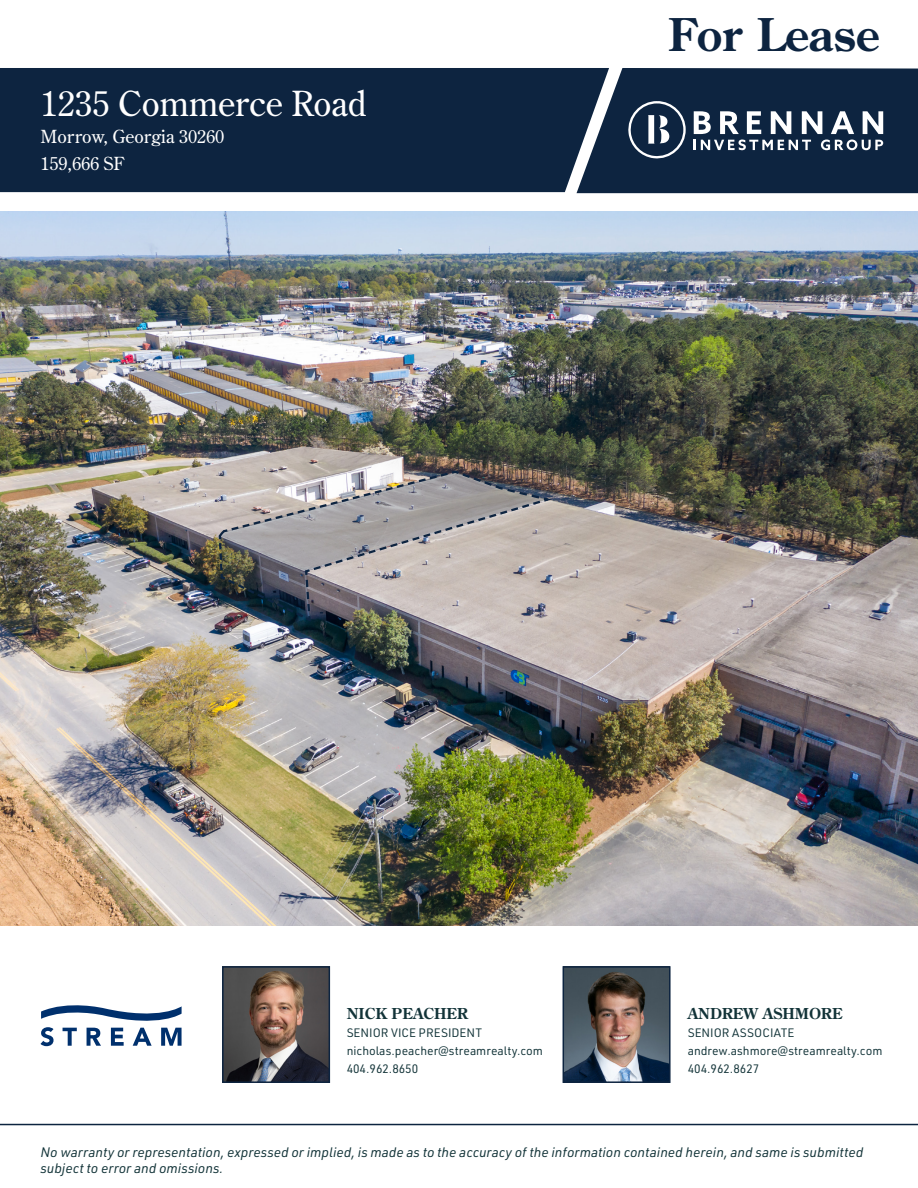
<style>
.page{position:relative;width:918px;height:1188px;background:#fff}
.page>*{position:absolute;margin:0;border:0;box-sizing:border-box;transform-origin:0 0}
.t1{font:700 45px "Century Old Style Std";color:#0d2440}
.t2{font:34.5px "Century Old Style Std";color:#fff}
.t3{font:18px "Century Old Style Std";color:#fff}
.t4{font:700 15px "Century Old Style Std";color:#123338}
.t5{font:italic 13.5px/16.2px "URWDIN";color:#123338}
.t6{font:12px "URWDIN";color:#123338}
</style>
<div class="page">
<div style="left:0;top:68px;width:577px;height:124px;background:#0d2440"></div>
<svg style="left:577px;top:68px;width:341px;height:125px;background:#293d56"></svg>
<hr style="left:0;top:1124px;width:918px;height:1px;background:#0d2440">
<img style="left:0;top:211px;width:918px;height:714px">
<svg style="left:41px;top:1005px;width:141px;height:41px"></svg>
<img style="left:225px;top:969px;width:102px;height:111px">
<div style="left:222px;top:966px;width:108px;height:117px;border:2px solid #0d2440"></div>
<img style="left:566px;top:969px;width:102px;height:111px">
<div style="left:563px;top:966px;width:108px;height:117px;border:2px solid #0d2440"></div>
<img style="left:218px;top:471px;width:332px;height:152px">
<img style="left:220px;top:472px;width:328px;height:148px">
<p class="t2" style="left:40px;top:82px;width:328px">1235 Commerce Road</p>
<p class="t3" style="left:40px;top:125px;width:185px">Morrow, Georgia 30260</p>
<p class="t3" style="left:40px;top:152px;width:85px">159,666 SF</p>
<h1 class="t1" style="left:668px;top:5px;width:213px">For Lease</h1>
<p class="t4" style="left:347px;top:1004px;width:123px">NICK PEACHER</p>
<p class="t6" style="left:347px;top:1025px;width:137px">SENIOR VICE PRESIDENT</p>
<p class="t6" style="left:347px;top:1043px;width:198px">nicholas.peacher@streamrealty.com</p>
<p class="t6" style="left:347px;top:1061px;width:73px">404.962.8650</p>
<p class="t4" style="left:688px;top:1004px;width:157px">ANDREW ASHMORE</p>
<p class="t6" style="left:688px;top:1025px;width:108px">SENIOR ASSOCIATE</p>
<p class="t6" style="left:688px;top:1043px;width:196px">andrew.ashmore@streamrealty.com</p>
<p class="t6" style="left:688px;top:1061px;width:73px">404.962.8627</p>
<p class="t5" style="left:40px;top:1144px;width:824px">No warranty or representation, expressed or implied, is made as to the accuracy of the information contained herein, and same is submitted subject to error and omissions.</p>
</div>
